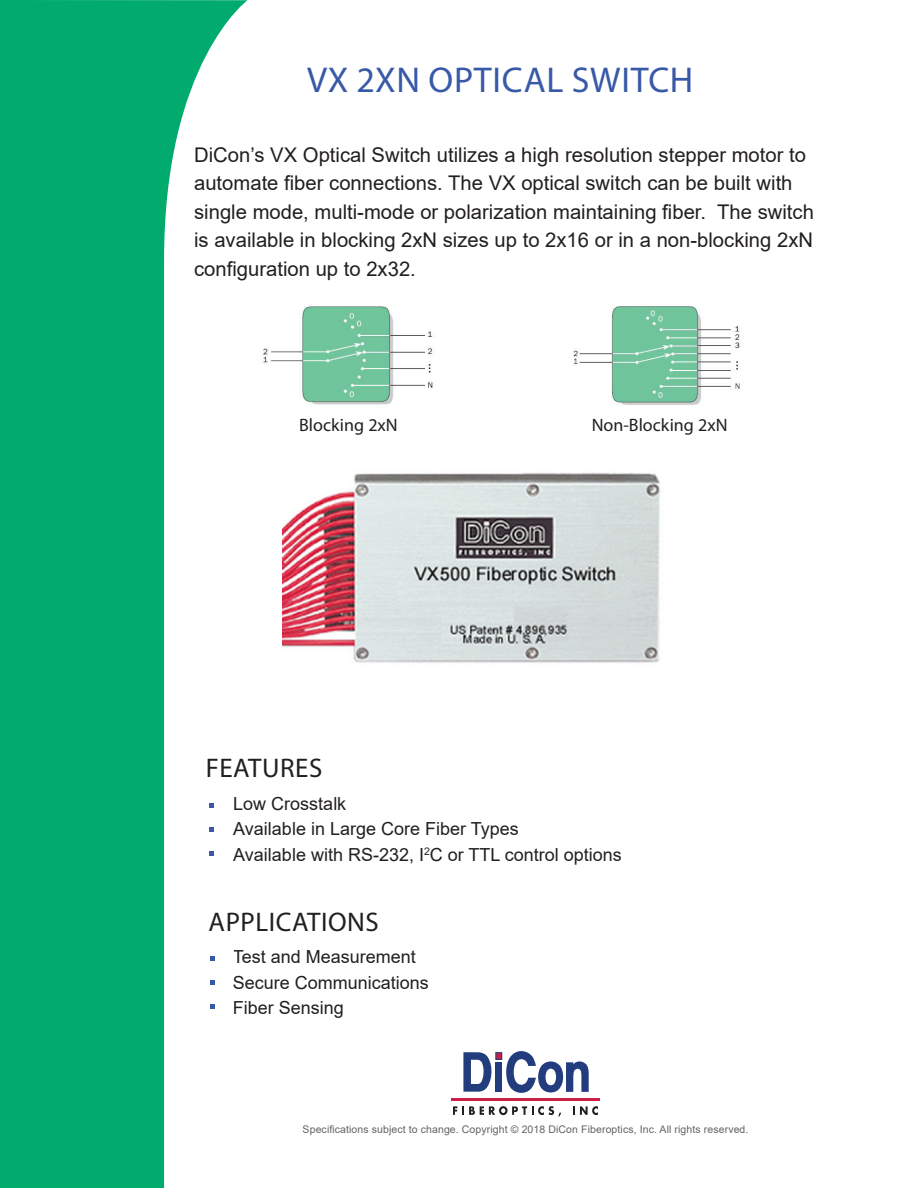
<style>
.page{position:relative;width:918px;height:1188px;background:#fff}
.page>*{position:absolute;margin:0;border:0;box-sizing:border-box;transform-origin:0 0}
.t1{font:36px "Myriad Pro";letter-spacing:.02em;color:#3859a7}
.t2{font:27px "Myriad Pro";letter-spacing:.02em;color:#231f20}
.t3{font:20.25px/28.5px "Arial";color:#231f20}
.t4{font:18px "Arial";color:#231f20}
.Section_SubHeads__Fi{font:18px "Myriad Pro";color:#231f20}
.t5{font:10.5px "Arial";letter-spacing:.01em;color:#636366}
</style>
<div class="page">
<svg style="left:0;top:0;width:248px;height:1188px;fill:#00ab6d"></svg>
<svg style="left:453px;top:1106px;width:108px;height:10px"></svg>
<svg style="left:573px;top:1106px;width:25px;height:9px"></svg>
<svg style="left:463px;top:1051px;width:126px;height:42px"></svg>
<hr style="left:451px;top:1098px;width:149px;height:3px;background:#cc1f45">
<img style="left:263px;top:306px;width:170px;height:99px">
<img style="left:282px;top:472px;width:378px;height:191px">
<svg style="left:209px;top:803px;width:5px;height:5px"></svg>
<svg style="left:209px;top:827px;width:5px;height:5px"></svg>
<svg style="left:176px;top:840px;width:59px;height:131px"></svg>
<svg style="left:210px;top:980px;width:5px;height:5px"></svg>
<svg style="left:177px;top:993px;width:59px;height:131px"></svg>
<img style="left:573px;top:306px;width:167px;height:99px">
<p class="t1" style="left:307px;top:57px;width:388px">VX 2XN OPTICAL SWITCH</p>
<p class="t3" style="left:194px;top:140px;width:621px">DiCon’s VX Optical Switch utilizes a high resolution stepper motor to automate fiber connections. The VX optical switch can be built with single mode, multi-mode or polarization maintaining fiber. The switch is available in blocking 2xN sizes up to 2x16 or in a non-blocking 2xN configuration up to 2x32.</p>
<p class="Section_SubHeads__Fi" style="left:299px;top:413px;width:100px">Blocking 2xN</p>
<p class="Section_SubHeads__Fi" style="left:592px;top:413px;width:137px">Non-Blocking 2xN</p>
<p class="t2" style="left:206px;top:751px;width:118px">FEATURES</p>
<p class="t4" style="left:233px;top:791px;width:115px">Low Crosstalk</p>
<p class="t4" style="left:233px;top:816px;width:287px">Available in Large Core Fiber Types</p>
<p class="t4" style="left:233px;top:842px;width:390px">Available with RS-232, I<sup>2</sup>C or TTL control options</p>
<p class="t2" style="left:209px;top:905px;width:172px">APPLICATIONS</p>
<p class="t4" style="left:233px;top:944px;width:185px">Test and Measurement</p>
<p class="t4" style="left:233px;top:970px;width:198px">Secure Communications</p>
<p class="t4" style="left:233px;top:995px;width:113px">Fiber Sensing</p>
<p class="t5" style="left:303px;top:1122px;width:447px">Specifications subject to change. Copyright © 2018 DiCon Fiberoptics, Inc. All rights reserved.</p>
</div>
